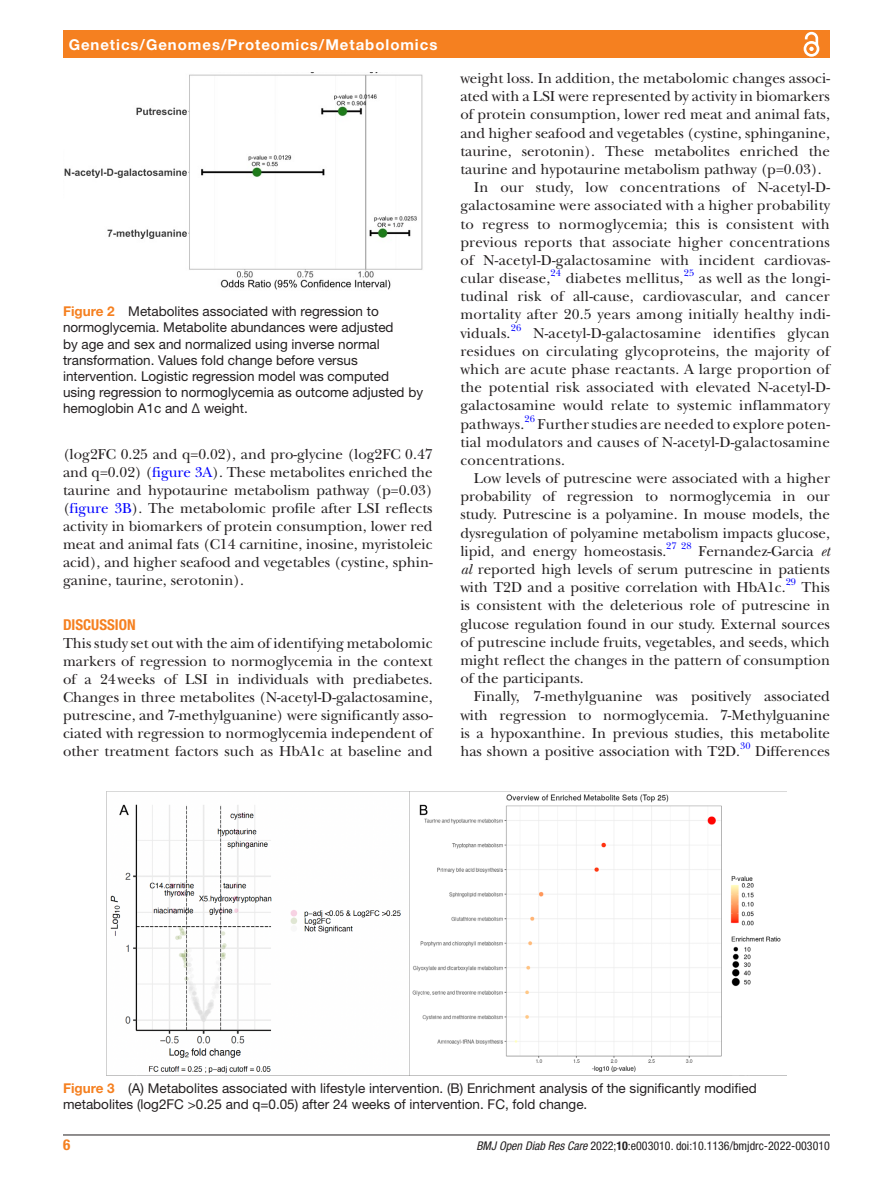
<style>
.page{position:relative;width:893px;height:1191px;background:#fff}
.page>*{position:absolute;margin:0;border:0;box-sizing:border-box;transform-origin:0 0}
.t1{font:15px/18.1px "New Baskerville";color:#231f20;text-align:justify}
.t2{font:700 15px "Helvetica Neue LT Std";letter-spacing:.065em;color:#fff}
.t3{font:700 condensed 15px "Helvetica Neue LT Std";color:#f58020}
.t4{font:13.5px/16.2px "Helvetica Neue LT Std";color:#231f20}
.t5{font:condensed 12px "Helvetica Neue LT Std";color:#231f20}
.t6{font:9.9px "New Baskerville";color:#00f}
.s1{font-weight:700;color:#f58020}
.s2{color:#00f}
.s3{font-style:italic}
.s4{font-weight:700}
</style>
<div class="page">
<hr style="left:63px;top:1134px;width:767px;height:1px;background:#231f20">
<div style="left:63px;top:31px;width:767px;height:27px;background:#f58020"></div>
<svg style="left:803px;top:31px;width:17px;height:26px"></svg>
<img style="left:64px;top:73px;width:359px;height:217px">
<img style="left:106px;top:791px;width:681px;height:284px">
<p class="t2" style="left:69px;top:35px;width:370px">Genetics/Genomes/Proteomics/Metabolomics</p>
<p class="t4" style="left:63px;top:303px;width:362px"><span class="s1">Figure 2</span> Metabolites associated with regression to normoglycemia. Metabolite abundances were adjusted<br>by age and sex and normalized using inverse normal transformation. Values fold change before versus intervention. Logistic regression model was computed using regression to normoglycemia as outcome adjusted by hemoglobin A1c and Δ weight.</p>
<p class="t1" style="left:63px;top:445px;width:371px">(log2FC 0.25 and q=0.02), and pro-glycine (log2FC 0.47 and q=0.02) (<span class="s2">figure 3A</span>). These metabolites enriched the taurine and hypotaurine metabolism pathway (p=0.03) (<span class="s2">figure 3B</span>). The metabolomic profile after LSI reflects activity in biomarkers of protein consumption, lower red meat and animal fats (C14 carnitine, inosine, myristoleic acid), and higher seafood and vegetables (cystine, sphin&shy;ganine, taurine, serotonin).</p>
<p class="t3" style="left:63px;top:615px;width:74px">DISCUSSION</p>
<p class="t1" style="left:63px;top:634px;width:371px">This study set out with the aim of identifying metabolomic markers of regression to normoglycemia in the context of a 24weeks of LSI in individuals with prediabetes.<br>Changes in three metabolites (N-acetyl-D-galactosamine, putrescine, and 7-methylguanine) were significantly asso&shy;ciated with regression to normoglycemia independent of other treatment factors such as HbA1c at baseline and</p>
<p class="t1" style="left:460px;top:69px;width:371px">weight loss. In addition, the metabolomic changes associ-</p>
<p class="t1" style="left:460px;top:87px;width:371px">ated with a LSI were represented by activity in biomarkers</p>
<p class="t1" style="left:460px;top:106px;width:371px">of protein consumption, lower red meat and animal fats,</p>
<p class="t1" style="left:460px;top:124px;width:371px">and higher seafood and vegetables (cystine, sphinganine,</p>
<p class="t1" style="left:460px;top:142px;width:371px">taurine, serotonin). These metabolites enriched the</p>
<p class="t1" style="left:460px;top:160px;width:363px">taurine and hypotaurine metabolism pathway (p=0.03).</p>
<p class="t1" style="left:474px;top:178px;width:358px">In our study, low concentrations of N-acetyl-D-</p>
<p class="t1" style="left:460px;top:196px;width:371px">galactosamine were associated with a higher probability</p>
<p class="t1" style="left:460px;top:215px;width:371px">to regress to normoglycemia; this is consistent with</p>
<p class="t1" style="left:460px;top:233px;width:371px">previous reports that associate higher concentrations</p>
<p class="t1" style="left:460px;top:251px;width:371px">of N-acetyl-D-galactosamine with incident cardiovas-</p>
<p class="t1" style="left:460px;top:269px;width:225px">cular disease,<sup>24</sup> diabetes mellitus,</p>
<p class="t6" style="left:684px;top:267px;width:12px">25</p>
<p class="t1" style="left:460px;top:269px;width:371px;text-indent:239px">as well as the longi&shy;tudinal risk of all-cause, cardiovascular, and cancer mortality after 20.5 years among initially healthy indi&shy;viduals.</p>
<p class="t6" style="left:511px;top:322px;width:12px">26</p>
<p class="t1" style="left:460px;top:324px;width:371px;text-indent:73px">N-acetyl-D-galactosamine identifies glycan residues on circulating glycoproteins, the majority of which are acute phase reactants. A large proportion of the potential risk associated with elevated N-acetyl-D&shy;galactosamine would relate to systemic inflammatory pathways.<sup>26</sup> Further studies are needed to explore poten&shy;tial modulators and causes of N-acetyl-D-galactosamine concentrations.</p>
<p class="t1" style="left:460px;top:469px;width:371px;text-indent:14px">Low levels of putrescine were associated with a higher probability of regression to normoglycemia in our study. Putrescine is a polyamine. In mouse models, the dysregulation of polyamine metabolism impacts glucose, lipid, and energy homeostasis.</p>
<p class="t6" style="left:666px;top:540px;width:27px">27 28</p>
<p class="t1" style="left:460px;top:542px;width:371px;text-indent:238px">Fernandez-Garcia <span class="s3">et al</span> reported high levels of serum putrescine in patients with T2D and a positive correlation with HbA1c.</p>
<p class="t6" style="left:786px;top:576px;width:12px">29</p>
<p class="t1" style="left:460px;top:578px;width:371px;text-indent:341px">This is consistent with the deleterious role of putrescine in glucose regulation found in our study. External sources of putrescine include fruits, vegetables, and seeds, which might reflect the changes in the pattern of consumption of the participants.</p>
<p class="t1" style="left:460px;top:687px;width:371px;text-indent:14px">Finally, 7-methylguanine was positively associated with regression to normoglycemia. 7-Methylguanine is a hypoxanthine. In previous studies, this metabolite has shown a positive association with T2D.<sup>30</sup> Differences</p>
<p class="t4" style="left:63px;top:1080px;width:695px"><span class="s1">Figure 3</span> (A) Metabolites associated with lifestyle intervention. (B) Enrichment analysis of the significantly modified metabolites (log2FC &gt;0.25 and q=0.05) after 24 weeks of intervention. FC, fold change.</p>
<p class="t3" style="left:63px;top:1135px;width:9px">6</p>
<p class="t5" style="left:476px;top:1138px;width:355px"><span class="s3">BMJ Open Diab Res Care</span> 2022;<span class="s4">10</span>:e003010. doi:10.1136/bmjdrc-2022-003010</p>
</div>
